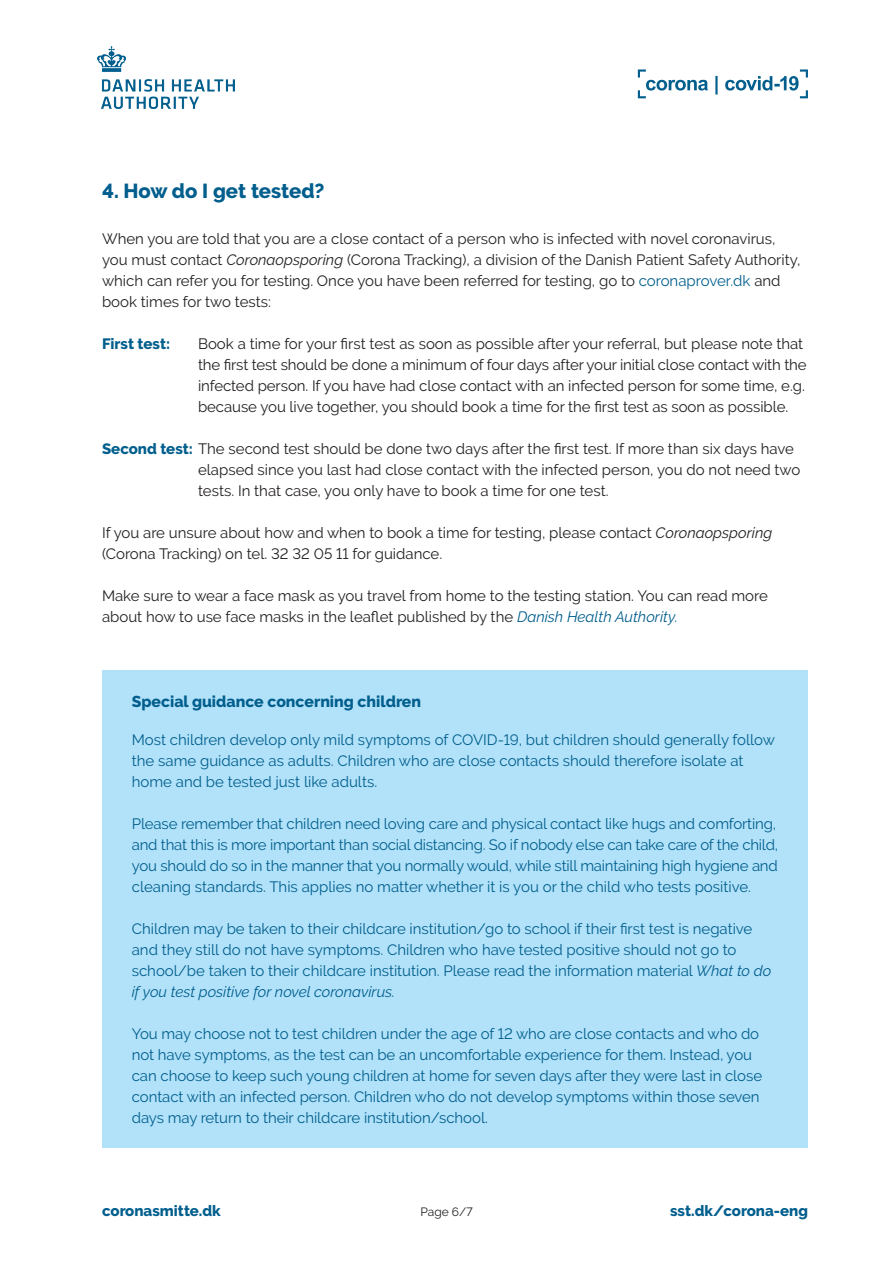
<style>
.page{position:relative;width:893px;height:1263px;background:#fff}
.page>*{position:absolute;margin:0;border:0;box-sizing:border-box;transform-origin:0 0}
.t1{font:800 20.25px "Raleway";color:#015e8d}
.t2{font:800 15.75px "Raleway";color:#015e8d}
.t3{font:15px/21px "Raleway";letter-spacing:-.005em;color:#015e8d}
.t4{font:15px/21px "Raleway";color:#231f20}
.t5{font:800 15px "Raleway";color:#015e8d}
.t6{font:12px "Raleway";color:#231f20}
.s1{font-style:italic}
.s2{color:#015e8d}
.s3{font-weight:800;color:#015e8d}
.s4{font-style:italic;color:#015e8d}
</style>
<div class="page">
<div style="left:102px;top:670px;width:706px;height:478px;background:#b2e2f9"></div>
<svg style="left:638px;top:69px;width:170px;height:29px"></svg>
<img style="left:98px;top:46px;width:137px;height:63px">
<h1 class="t1" style="left:102px;top:179px;width:224px">4. How do I get tested?</h1>
<p class="t4" style="left:102px;top:228px;width:700px">When you are told that you are a close contact of a person who is infected with novel coronavirus, you must contact <span class="s1">Coronaopsporing</span> (Corona Tracking), a division of the Danish Patient Safety Authority, which can refer you for testing. Once you have been referred for testing, go to <span class="s2">coronaprover.dk</span> and book times for two tests:</p>
<p class="t5" style="left:102px;top:335px;width:70px">First test:</p>
<p class="t4" style="left:198px;top:333px;width:610px">Book a time for your first test as soon as possible after your referral, but please note that the first test should be done a minimum of four days after your initial close contact with the infected person. If you have had close contact with an infected person for some time, e.g. because you live together, you should book a time for the first test as soon as possible.</p>
<p class="t4" style="left:198px;top:438px;width:604px;text-indent:-96px"><span class="s3">Second test:</span> The second test should be done two days after the first test. If more than six days have elapsed since you last had close contact with the infected person, you do not need two tests. In that case, you only have to book a time for one test.</p>
<p class="t4" style="left:102px;top:522px;width:672px">If you are unsure about how and when to book a time for testing, please contact <span class="s1">Coronaopsporing </span>(Corona Tracking) on tel. 32 32 05 11 for guidance.</p>
<p class="t4" style="left:102px;top:585px;width:667px">Make sure to wear a face mask as you travel from home to the testing station. You can read more about how to use face masks in the leaflet published by the <span class="s4">Danish Health Authority.</span></p>
<p class="t2" style="left:132px;top:692px;width:291px">Special guidance concerning children</p>
<p class="t3" style="left:132px;top:729px;width:645px">Most children develop only mild symptoms of COVID-19, but children should generally follow the same guidance as adults. Children who are close contacts should therefore isolate at home and be tested just like adults.</p>
<p class="t3" style="left:132px;top:813px;width:648px">Please remember that children need loving care and physical contact like hugs and comforting, and that this is more important than social distancing. So if nobody else can take care of the child, you should do so in the manner that you normally would, while still maintaining high hygiene and cleaning standards. This applies no matter whether it is you or the child who tests positive.</p>
<p class="t3" style="left:132px;top:918px;width:641px">Children may be taken to their childcare institution/go to school if their first test is negative and they still do not have symptoms. Children who have tested positive should not go to school/be taken to their childcare institution. Please read the information material <span class="s1">What to do if you test positive for novel coronavirus.</span></p>
<p class="t3" style="left:132px;top:1023px;width:632px">You may choose not to test children under the age of 12 who are close contacts and who do not have symptoms, as the test can be an uncomfortable experience for them. Instead, you can choose to keep such young children at home for seven days after they were last in close contact with an infected person. Children who do not develop symptoms within those seven days may return to their childcare institution/school.</p>
<p class="t5" style="left:102px;top:1202px;width:120px">coronasmitte.dk</p>
<p class="t6" style="left:420px;top:1205px;width:54px">Page 6/7</p>
<p class="t5" style="left:670px;top:1202px;width:139px">sst.dk/corona-eng</p>
</div>
